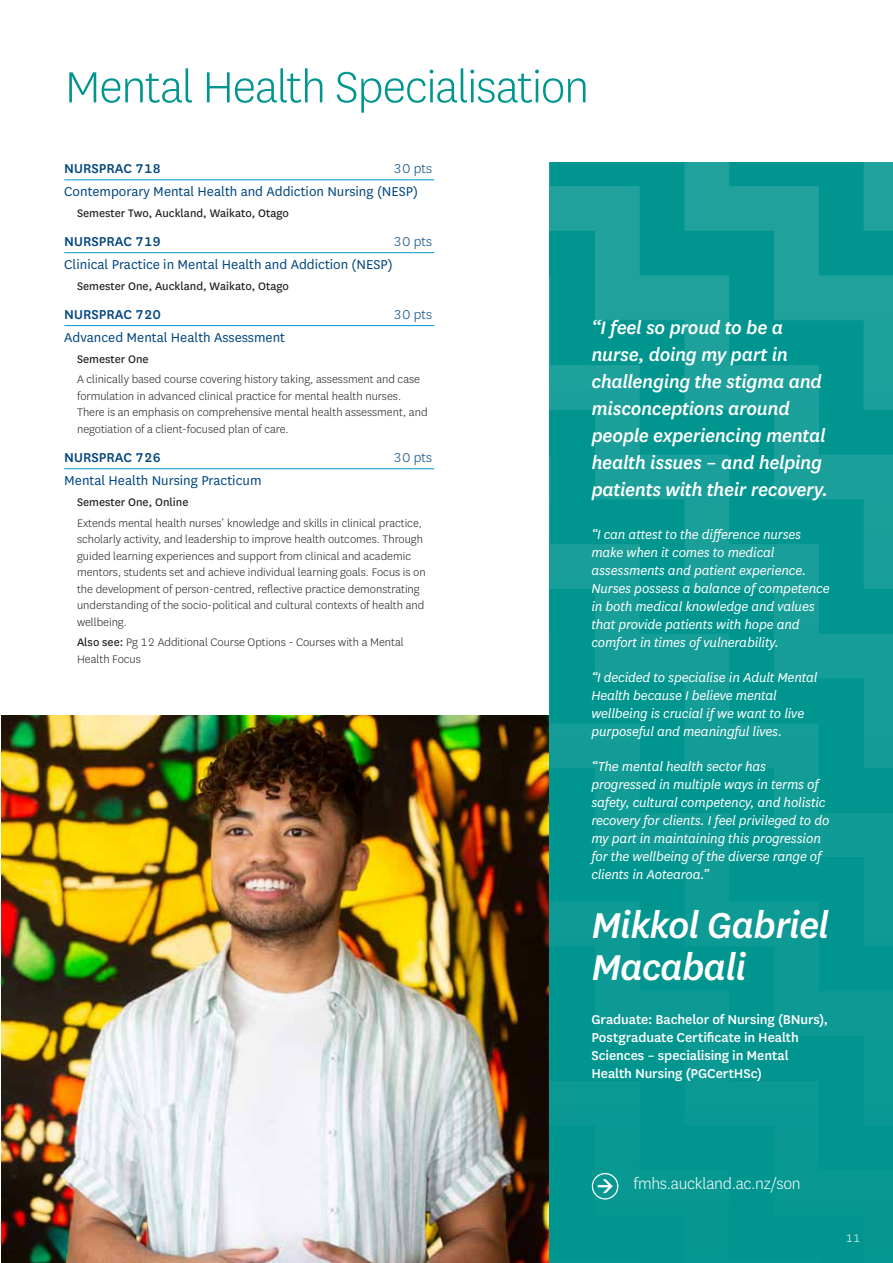
<style>
.page{position:relative;width:893px;height:1263px;background:#fff}
.page>*{position:absolute;margin:0;border:0;box-sizing:border-box;transform-origin:0 0}
.t1{font:300 51px "National";letter-spacing:-.025em;color:#00958f}
.t2{font:italic 500 42px/42px "National";letter-spacing:-.025em;color:#fff}
.t3{font:italic 500 21px/27px "National";letter-spacing:-.015em;color:#fff}
.t4{font:300 18px "National";letter-spacing:-.015em;color:#fff}
.t5{font:italic 15px/18px "National";letter-spacing:-.01em;color:#fff}
.t6{font:15px "National";color:#00467f}
.t7{font:500 15px/18px "National";letter-spacing:-.005em;color:#fff}
.t8{font:500 15px "National";color:#00467f}
.t9{font:300 15px "National";color:#00467f}
.t10{font:300 12.75px/16.5px "National";color:#231f20}
.t11{font:12.75px "National";color:#231f20}
.t12{font:300 12.75px "National";color:#fff}
.s1{font-weight:400}
</style>
<div class="page">
<hr style="left:64px;top:180px;width:370px;height:1px;background:#009ac7">
<hr style="left:64px;top:252px;width:370px;height:1px;background:#009ac7">
<hr style="left:64px;top:325px;width:370px;height:1px;background:#009ac7">
<hr style="left:64px;top:468px;width:370px;height:1px;background:#009ac7">
<img style="left:1px;top:716px;width:549px;height:547px">
<svg style="left:550px;top:835px;width:45px;height:335px;background:#039690"></svg>
<svg style="left:595px;top:835px;width:298px;height:428px;background:#059691"></svg>
<svg style="left:774px;top:835px;width:119px;height:290px;background:#079791"></svg>
<svg style="left:729px;top:678px;width:164px;height:157px;background:#089892"></svg>
<svg style="left:551px;top:678px;width:178px;height:157px;background:#089892"></svg>
<svg style="left:550px;top:678px;width:1px;height:157px"></svg>
<svg style="left:550px;top:162px;width:343px;height:516px;background:#0a9993"></svg>
<svg style="left:595px;top:162px;width:298px;height:337px;background:#0f9a95"></svg>
<svg style="left:774px;top:162px;width:119px;height:158px;background:#139c96"></svg>
<div style="left:550px;top:1170px;width:179px;height:93px;background:#059791"></div>
<h1 class="t1" style="left:65px;top:55px;width:526px">Mental Health Specialisation</h1>
<p class="t8" style="left:64px;top:158px;width:98px">NURSPRAC 718</p>
<p class="t9" style="left:394px;top:159px;width:40px">30 pts</p>
<p class="t6" style="left:64px;top:182px;width:355px">Contemporary Mental Health and Addiction Nursing (NESP)</p>
<p class="t11" style="left:77px;top:204px;width:213px">Semester Two, Auckland, Waikato, Otago</p>
<p class="t8" style="left:64px;top:231px;width:98px">NURSPRAC 719</p>
<p class="t9" style="left:394px;top:232px;width:40px">30 pts</p>
<p class="t6" style="left:64px;top:255px;width:330px">Clinical Practice in Mental Health and Addiction (NESP)</p>
<p class="t11" style="left:77px;top:277px;width:213px">Semester One, Auckland, Waikato, Otago</p>
<p class="t8" style="left:64px;top:304px;width:98px">NURSPRAC 720</p>
<p class="t9" style="left:394px;top:305px;width:40px">30 pts</p>
<p class="t6" style="left:64px;top:328px;width:222px">Advanced Mental Health Assessment</p>
<p class="t11" style="left:77px;top:350px;width:73px">Semester One</p>
<p class="t10" style="left:77px;top:371px;width:352px">A clinically based course covering history taking, assessment and case formulation in advanced clinical practice for mental health nurses.<br>There is an emphasis on comprehensive mental health assessment, and negotiation of a client-focused plan of care.</p>
<p class="t8" style="left:64px;top:447px;width:98px">NURSPRAC 726</p>
<p class="t9" style="left:394px;top:448px;width:40px">30 pts</p>
<p class="t6" style="left:64px;top:471px;width:199px">Mental Health Nursing Practicum</p>
<p class="t11" style="left:77px;top:493px;width:113px">Semester One, Online</p>
<p class="t10" style="left:77px;top:514px;width:350px">Extends mental health nurses’ knowledge and skills in clinical practice, scholarly activity, and leadership to improve health outcomes. Through guided learning experiences and support from clinical and academic mentors, students set and achieve individual learning goals. Focus is on the development of person-centred, reflective practice demonstrating understanding of the socio-political and cultural contexts of health and wellbeing.</p>
<p class="t10" style="left:77px;top:634px;width:328px"><span class="s1">Also see:</span> Pg 12 Additional Course Options - Courses with a Mental<br>Health Focus</p>
<h3 class="t3" style="left:591px;top:313px;width:238px">“I feel so proud to be a nurse, doing my part in challenging the stigma and misconceptions around people experiencing mental health issues – and helping patients with their recovery.</h3>
<p class="t5" style="left:591px;top:525px;width:240px">“I can attest to the difference nurses make when it comes to medical assessments and patient experience.<br>Nurses possess a balance of competence in both medical knowledge and values that provide patients with hope and comfort in times of vulnerability.</p>
<p class="t5" style="left:591px;top:668px;width:228px">“I decided to specialise in Adult Mental Health because I believe mental wellbeing is crucial if we want to live purposeful and meaningful lives.</p>
<p class="t5" style="left:591px;top:757px;width:239px">“The mental health sector has progressed in multiple ways in terms of safety, cultural competency, and holistic recovery for clients. I feel privileged to do my part in maintaining this progression for the wellbeing of the diverse range of clients in Aotearoa.”</p>
<h2 class="t2" style="left:591px;top:902px;width:239px">Mikkol Gabriel<br>Macabali</h2>
<p class="t7" style="left:591px;top:1009px;width:238px">Graduate: Bachelor of Nursing (BNurs), Postgraduate Certificate in Health Sciences – specialising in Mental Health Nursing (PGCertHSc)</p>
<h3 class="t4" style="left:633px;top:1172px;width:169px">fmhs.auckland.ac.nz/son</h3>
<p class="t12" style="left:846px;top:1230px;width:16px">11</p>
</div>
